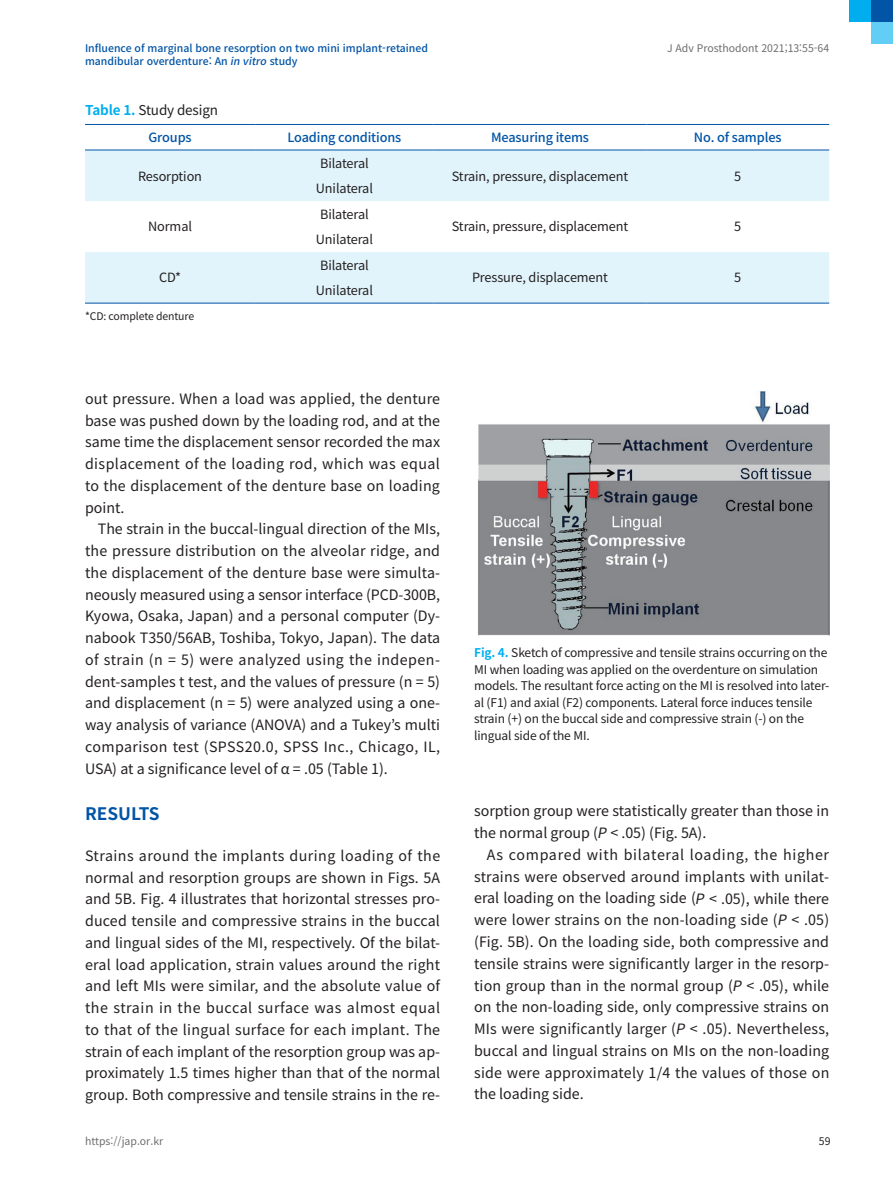
<style>
.page{position:relative;width:893px;height:1191px;background:#fff}
.page>*{position:absolute;margin:0;border:0;box-sizing:border-box;transform-origin:0 0}
.t1{font:700 17.25px "Noto Sans CJ Kkr";color:#0154a6}
.t2{font:14.25px/21.8px "Noto Sans CJ Kkr";color:#231f20;text-align:justify}
.t3{font:13.5px "Noto Sans CJ Kkr";letter-spacing:-.01em;color:#231f20}
.t4{font:12.75px "Noto Sans CJ Kkr";letter-spacing:-.01em;color:#231f20}
.t5{font:500 12.75px "Noto Sans CJ Kkr";letter-spacing:-.01em;color:#0154a6}
.t6{font:12px/16.5px "Noto Sans CJ Kkr";letter-spacing:-.01em;color:#231f20}
.t7{font:500 10.5px/13.5px "Noto Sans CJ Kkr";color:#0154a6}
.t8{font:10.5px "Noto Sans CJ Kkr";color:#6c6d70}
.t9{font:10.5px "Noto Sans CJ Kkr";letter-spacing:-.01em;color:#231f20}
.s1{font-style:italic}
.s2{font-weight:700;color:#00aeef}
</style>
<div class="page">
<div style="left:871px;top:22px;width:22px;height:22px;background:#62cdf5"></div>
<div style="left:849px;top:0;width:22px;height:22px;background:#00aeef"></div>
<div style="left:871px;top:0;width:22px;height:22px;background:#0154a6"></div>
<svg style="left:85px;top:151px;width:744px;height:152px;fill:#e1f4fc"></svg>
<hr style="left:85px;top:303px;width:170px;height:1px;background:#0154a6">
<hr style="left:434px;top:303px;width:212px;height:1px;background:#0154a6">
<hr style="left:646px;top:303px;width:183px;height:1px;background:#0154a6">
<hr style="left:255px;top:303px;width:179px;height:1px;background:#0154a6">
<hr style="left:85px;top:124px;width:170px;height:1px;background:#0154a6">
<hr style="left:255px;top:124px;width:179px;height:1px;background:#0154a6">
<hr style="left:434px;top:124px;width:212px;height:1px;background:#0154a6">
<hr style="left:646px;top:124px;width:183px;height:1px;background:#0154a6">
<hr style="left:85px;top:150px;width:170px;height:1px;background:#0154a6">
<hr style="left:255px;top:150px;width:179px;height:1px;background:#0154a6">
<hr style="left:434px;top:150px;width:212px;height:1px;background:#0154a6">
<hr style="left:646px;top:150px;width:183px;height:1px;background:#0154a6">
<img style="left:478px;top:391px;width:351px;height:245px">
<p class="t7" style="left:85px;top:41px;width:344px">Influence of marginal bone resorption on two mini implant-retained mandibular overdenture: An <span class="s1">invitro</span>study</p>
<p class="t8" style="left:667px;top:42px;width:164px">J Adv Prosthodont 2021;13:55-64</p>
<p class="t3" style="left:85px;top:103px;width:135px"><span class="s2">Table 1.</span> Study design</p>
<p class="t5" style="left:148px;top:130px;width:45px">Groups</p>
<p class="t5" style="left:287px;top:130px;width:115px">Loading conditions</p>
<p class="t5" style="left:491px;top:130px;width:100px">Measuring items</p>
<p class="t5" style="left:694px;top:130px;width:89px">No. of samples</p>
<p class="t4" style="left:138px;top:169px;width:66px">Resorption</p>
<p class="t4" style="left:320px;top:156px;width:50px">Bilateral</p>
<p class="t4" style="left:452px;top:169px;width:178px">Strain, pressure, displacement</p>
<p class="t4" style="left:734px;top:169px;width:9px">5</p>
<p class="t4" style="left:316px;top:181px;width:59px">Unilateral</p>
<p class="t4" style="left:148px;top:219px;width:45px">Normal</p>
<p class="t4" style="left:159px;top:270px;width:24px">CD*</p>
<p class="t9" style="left:85px;top:310px;width:111px">*CD: complete denture</p>
<p class="t4" style="left:320px;top:207px;width:50px">Bilateral</p>
<p class="t4" style="left:316px;top:232px;width:59px">Unilateral</p>
<p class="t4" style="left:320px;top:258px;width:50px">Bilateral</p>
<p class="t4" style="left:316px;top:283px;width:59px">Unilateral</p>
<p class="t4" style="left:452px;top:219px;width:178px">Strain, pressure, displacement</p>
<p class="t4" style="left:734px;top:219px;width:9px">5</p>
<p class="t4" style="left:472px;top:270px;width:138px">Pressure, displacement</p>
<p class="t4" style="left:734px;top:270px;width:9px">5</p>
<p class="t2" style="left:85px;top:388px;width:357px">out pressure. When a load was applied, the denture base was pushed down by the loading rod, and at the same time the displacement sensor recorded the max displacement of the loading rod, which was equal to the displacement of the denture base on loading point.</p>
<p class="t2" style="left:85px;top:518px;width:357px;text-indent:13px">The strain in the buccal-lingual direction of the MIs, the pressure distribution on the alveolar ridge, and the displacement of the denture base were simulta&shy;neously measured using a sensor interface (PCD-300B, Kyowa, Osaka, Japan) and a personal computer (Dy&shy;nabook T350/56AB, Toshiba, Tokyo, Japan). The data of strain (n = 5) were analyzed using the indepen&shy;dent-samples t test, and the values of pressure (n = 5) and displacement (n = 5) were analyzed using a one&shy;way analysis of variance (ANOVA) and a Tukey’s multi comparison test (SPSS20.0, SPSS Inc., Chicago, IL, USA) at a significance level of α = .05 (Table 1).</p>
<p class="t1" style="left:85px;top:804px;width:76px">RESULTS</p>
<p class="t2" style="left:85px;top:845px;width:357px">Strains around the implants during loading of the normal and resorption groups are shown in Figs. 5A and 5B. Fig. 4 illustrates that horizontal stresses pro&shy;duced tensile and compressive strains in the buccal and lingual sides of the MI, respectively. Of the bilat&shy;eral load application, strain values around the right and left MIs were similar, and the absolute value of the strain in the buccal surface was almost equal to that of the lingual surface for each implant. The strain of each implant of the resorption group was ap&shy;proximately 1.5 times higher than that of the normal group. Both compressive and tensile strains in the re-</p>
<p class="t6" style="left:474px;top:644px;width:357px"><span class="s2">Fig. 4.</span> Sketch of compressive and tensile strains occurring on the MI when loading was applied on the overdenture on simulation models. The resultant force acting on the MI is resolved into later&shy;al (F1) and axial (F2) components. Lateral force induces tensile strain (+) on the buccal side and compressive strain (-) on the lingual side of the MI.</p>
<p class="t2" style="left:474px;top:800px;width:357px">sorption group were statistically greater than those in the normal group (<span class="s1">P</span>&lt; .05) (Fig. 5A).</p>
<p class="t2" style="left:474px;top:844px;width:357px;text-indent:13px">As compared with bilateral loading, the higher strains were observed around implants with unilat&shy;eral loading on the loading side (<span class="s1">P</span>&lt; .05), while there were lower strains on the non-loading side (<span class="s1">P</span>&lt; .05) (Fig. 5B). On the loading side, both compressive and tensile strains were significantly larger in the resorp&shy;tion group than in the normal group (<span class="s1">P</span>&lt; .05), while on the non-loading side, only compressive strains on MIs were significantly larger (<span class="s1">P</span>&lt; .05). Nevertheless, buccal and lingual strains on MIs on the non-loading side were approximately 1/4 the values of those on the loading side.</p>
<p class="t8" style="left:85px;top:1135px;width:80px">https://jap.or.kr</p>
<p class="t9" style="left:819px;top:1135px;width:13px">59</p>
</div>
